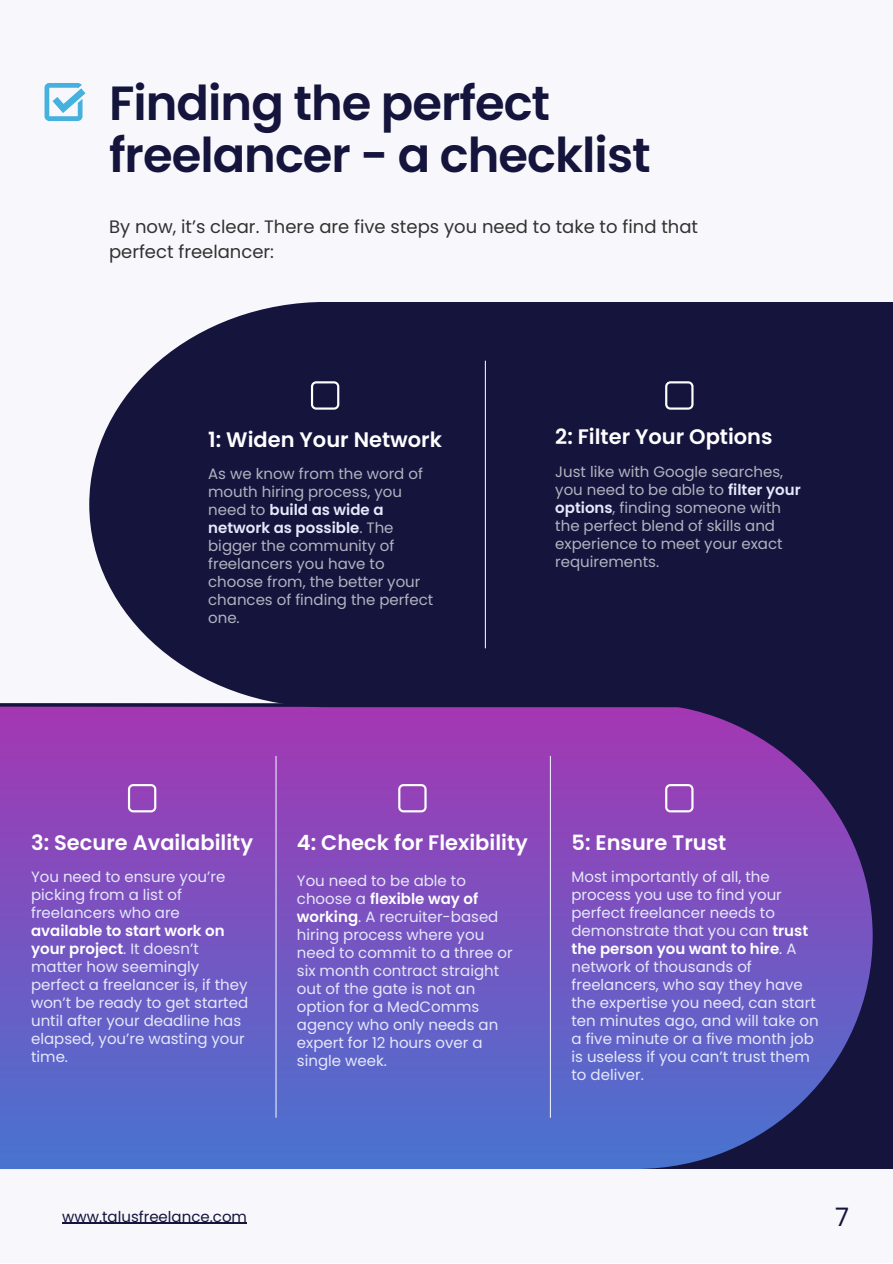
<style>
.page{position:relative;width:893px;height:1264px;background:#fff}
.page>*{position:absolute;margin:0;border:0;box-sizing:border-box;transform-origin:0 0}
.t1{font:600 48px "Poppins";letter-spacing:-.02em;color:#14143d}
.t2{font:25.5px "Poppins";color:#14143d}
.t3{font:600 21px "Poppins";color:#fff}
.t4{font:18px/24.8px "Poppins";color:#323232}
.t5{font:15px/18px "Poppins";color:#e6e8fb}
.t6{font:15px/18px "Poppins";color:#b3b3c0}
.t7{font:15px "Poppins";color:#14143d}
.s1{font-weight:600;color:#e6e8fb}
.s2{font-weight:600;color:#fff}
</style>
<div class="page">
<div style="left:0;top:0;width:892px;height:1262px;background:#f8f8fc"></div>
<div style="left:512px;top:308px;width:380px;height:860px;background:#14143d"></div>
<svg style="left:0;top:709px;width:872px;height:459px;background:#7051b9"></svg>
<div style="left:89px;top:302px;width:803px;height:399px;background:#14143d"></div>
<hr style="left:485px;top:361px;width:1px;height:287px;background:#e6e8fb">
<hr style="left:275px;top:756px;width:1px;height:361px;background:#e6e8fb">
<svg style="left:0;top:701px;width:688px;height:8px"></svg>
<svg style="left:44px;top:83px;width:41px;height:38px"></svg>
<svg style="left:311px;top:381px;width:28px;height:28px"></svg>
<svg style="left:665px;top:381px;width:28px;height:28px"></svg>
<svg style="left:128px;top:784px;width:28px;height:28px"></svg>
<svg style="left:398px;top:784px;width:28px;height:28px"></svg>
<svg style="left:665px;top:784px;width:28px;height:28px"></svg>
<hr style="left:550px;top:756px;width:1px;height:361px;background:#e6e8fb">
<hr style="left:62px;top:1222px;width:185px;height:1px;background:#14143d">
<p class="t1" style="left:109px;top:69px;width:442px">Finding the perfect</p>
<p class="t1" style="left:109px;top:121px;width:543px">freelancer - a checklist</p>
<p class="t4" style="left:109px;top:214px;width:590px">By now, it’s clear. There are five steps you need to take to find that perfect freelancer:</p>
<p class="t3" style="left:208px;top:425px;width:235px">1: Widen Your Network</p>
<p class="t6" style="left:208px;top:465px;width:226px">As we know from the word of mouth hiring process, you need to <span class="s1">build as wide a network as possible</span>. The bigger the community of freelancers you have to choose from, the better your chances of finding the perfect one.</p>
<p class="t3" style="left:555px;top:422px;width:219px">2: Filter Your Options</p>
<p class="t6" style="left:555px;top:462px;width:247px">Just like with Google searches, you need to be able to <span class="s1">filter your options</span>, finding someone with the perfect blend of skills and experience to meet your exact requirements.</p>
<p class="t3" style="left:31px;top:827px;width:223px">3: Secure Availability</p>
<p class="t5" style="left:31px;top:868px;width:218px">You need to ensure you’re picking from a list of freelancers who are <span class="s2">available to start work on your project</span>. It doesn’t matter how seemingly perfect a freelancer is, if they won’t be ready to get started until after your deadline has elapsed, you’re wasting your time.</p>
<p class="t3" style="left:297px;top:827px;width:232px">4: Check for Flexibility</p>
<p class="t5" style="left:297px;top:872px;width:217px">You need to be able to choose a <span class="s2">flexible way of working</span>. A recruiter-based hiring process where you need to commit to a three or six month contract straight out of the gate is not an option for a MedComms agency who only needs an expert for 12 hours over a single week.</p>
<p class="t3" style="left:571px;top:827px;width:156px">5: Ensure Trust</p>
<p class="t5" style="left:571px;top:868px;width:248px">Most importantly of all, the process you use to find your perfect freelancer needs to demonstrate that you can <span class="s2">trust the person you want to hire</span>. A network of thousands of freelancers, who say they have the expertise you need, can start ten minutes ago, and will take on a five minute or a five month job is useless if you can’t trust them to deliver.</p>
<p class="t7" style="left:62px;top:1205px;width:186px">www.talusfreelance.com</p>
<p class="t2" style="left:835px;top:1199px;width:15px">7</p>
</div>
